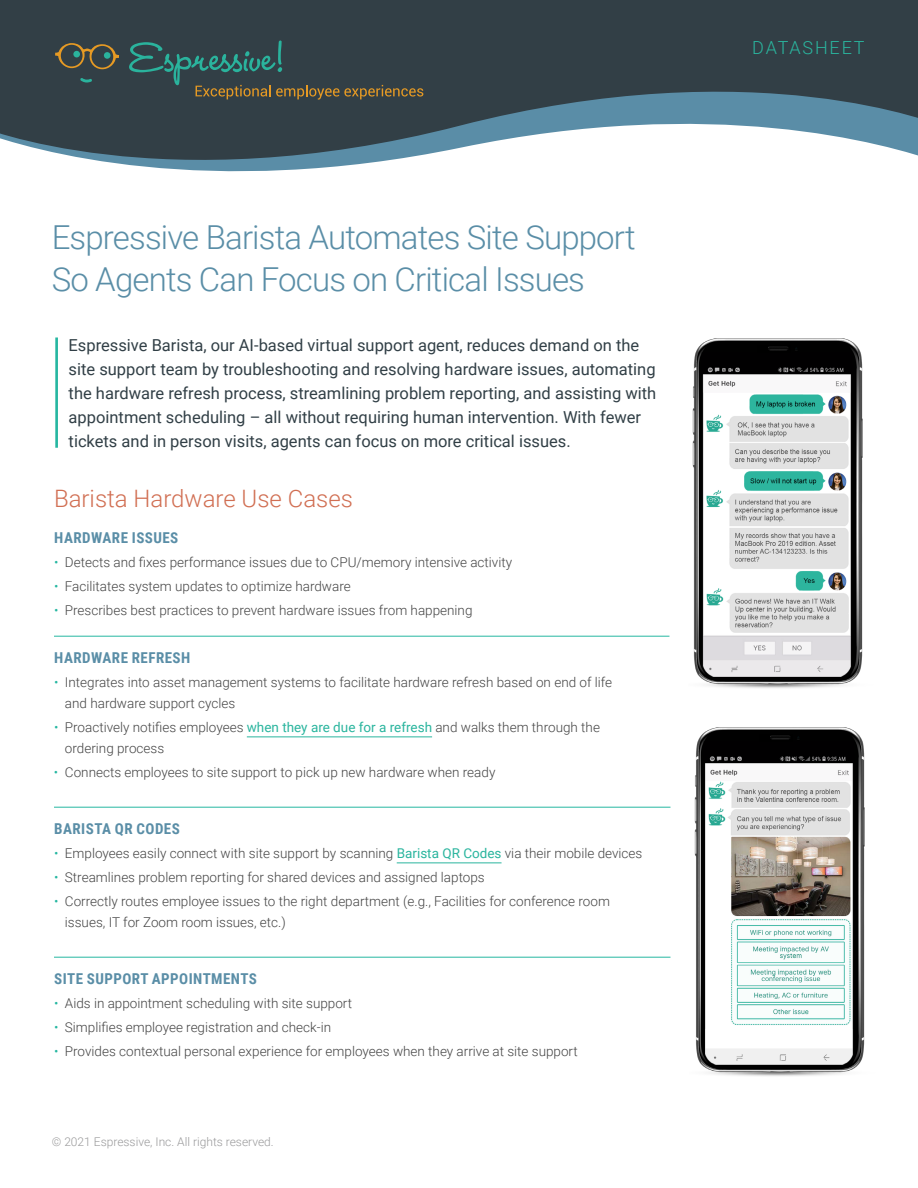
<style>
.page{position:relative;width:918px;height:1188px;background:#fff}
.page>*{position:absolute;margin:0;border:0;box-sizing:border-box;transform-origin:0 0}
.t1{font:300 33px/42px "Roboto";letter-spacing:-.025em;color:#5a8ea7}
.t2{font:300 24px "Roboto";color:#d16f53}
.t3{font:300 18px "Roboto";letter-spacing:.1em;color:#2ab59e}
.t4{font:16.5px/24px "Roboto";color:#313f46}
.t5{font:700 15px "Roboto Condensed";letter-spacing:.03em;color:#5a8ea7}
.t6{font:300 13.5px/21px "Roboto";color:#444}
.t7{font:300 12px "Roboto";color:#9a9a9b}
.s1{color:#26b7a1}
.s2{font-weight:400;color:#2ab59e}
</style>
<div class="page">
<svg style="left:0;top:0;width:918px;height:172px;fill:#323f46"></svg>
<svg style="left:80px;top:78px;width:12px;height:5px"></svg>
<svg style="left:55px;top:43px;width:64px;height:27px;background:#545542"></svg>
<svg style="left:129px;top:41px;width:294px;height:59px;background:#394b4a"></svg>
<hr style="left:54px;top:636px;width:615px;height:1px;background:#26b7a1">
<hr style="left:247px;top:737px;width:185px;height:1px;background:#2ab59e">
<hr style="left:54px;top:807px;width:616px;height:1px;background:#26b7a1">
<hr style="left:397px;top:863px;width:105px;height:1px;background:#2ab59e">
<hr style="left:54px;top:957px;width:616px;height:1px;background:#26b7a1">
<hr style="left:55px;top:338px;width:3px;height:110px;background:#26b7a1">
<img style="left:692px;top:339px;width:171px;height:349px">
<img style="left:694px;top:727px;width:171px;height:349px">
<h1 class="t1" style="left:52px;top:215px;width:585px">Espressive Barista Automates Site Support<br>So Agents Can Focus on Critical Issues</h1>
<p class="t4" style="left:69px;top:333px;width:589px">Espressive Barista, our AI-based virtual support agent, reduces demand on the site support team by troubleshooting and resolving hardware issues, automating the hardware refresh process, streamlining problem reporting, and assisting with appointment scheduling – all without requiring human intervention. With fewer tickets and in person visits, agents can focus on more critical issues.</p>
<h2 class="t2" style="left:54px;top:482px;width:300px">Barista Hardware Use Cases</h2>
<p class="t5" style="left:54px;top:528px;width:126px">HARDWARE ISSUES</p>
<p class="t6" style="left:54px;top:552px;width:460px"><span class="s1">•</span> Detects and fixes performance issues due to CPU/memory intensive activity</p>
<p class="t6" style="left:54px;top:576px;width:298px"><span class="s1">•</span> Facilitates system updates to optimize hardware</p>
<p class="t6" style="left:54px;top:600px;width:420px"><span class="s1">•</span> Prescribes best practices to prevent hardware issues from happening</p>
<p class="t5" style="left:54px;top:648px;width:138px">HARDWARE REFRESH</p>
<p class="t6" style="left:65px;top:672px;width:549px;text-indent:-11px"><span class="s1">•</span> Integrates into asset management systems to facilitate hardware refresh based on end of life and hardware support cycles</p>
<p class="t6" style="left:65px;top:717px;width:537px;text-indent:-11px"><span class="s1">•</span> Proactively notifies employees <span class="s2">when they are due for a refresh</span> and walks them through the ordering process</p>
<p class="t6" style="left:54px;top:762px;width:443px"><span class="s1">•</span> Connects employees to site support to pick up new hardware when ready</p>
<p class="t5" style="left:54px;top:819px;width:127px">BARISTA QR CODES</p>
<p class="t6" style="left:54px;top:843px;width:590px"><span class="s1">•</span> Employees easily connect with site support by scanning <span class="s2">Barista QR Codes</span> via their mobile devices</p>
<p class="t6" style="left:54px;top:867px;width:432px"><span class="s1">•</span> Streamlines problem reporting for shared devices and assigned laptops</p>
<p class="t6" style="left:65px;top:891px;width:547px;text-indent:-11px"><span class="s1">•</span> Correctly routes employee issues to the right department (e.g., Facilities for conference room issues, IT for Zoom room issues, etc.)</p>
<p class="t5" style="left:54px;top:969px;width:204px">SITE SUPPORT APPOINTMENTS</p>
<p class="t6" style="left:54px;top:993px;width:300px"><span class="s1">•</span> Aids in appointment scheduling with site support</p>
<p class="t6" style="left:54px;top:1017px;width:279px"><span class="s1">•</span> Simplifies employee registration and check-in</p>
<p class="t6" style="left:54px;top:1041px;width:525px"><span class="s1">•</span> Provides contextual personal experience for employees when they arrive at site support</p>
<p class="t7" style="left:52px;top:1134px;width:224px">© 2021 Espressive, Inc. All rights reserved.</p>
<h3 class="t3" style="left:752px;top:35px;width:114px">DATASHEET</h3>
</div>
